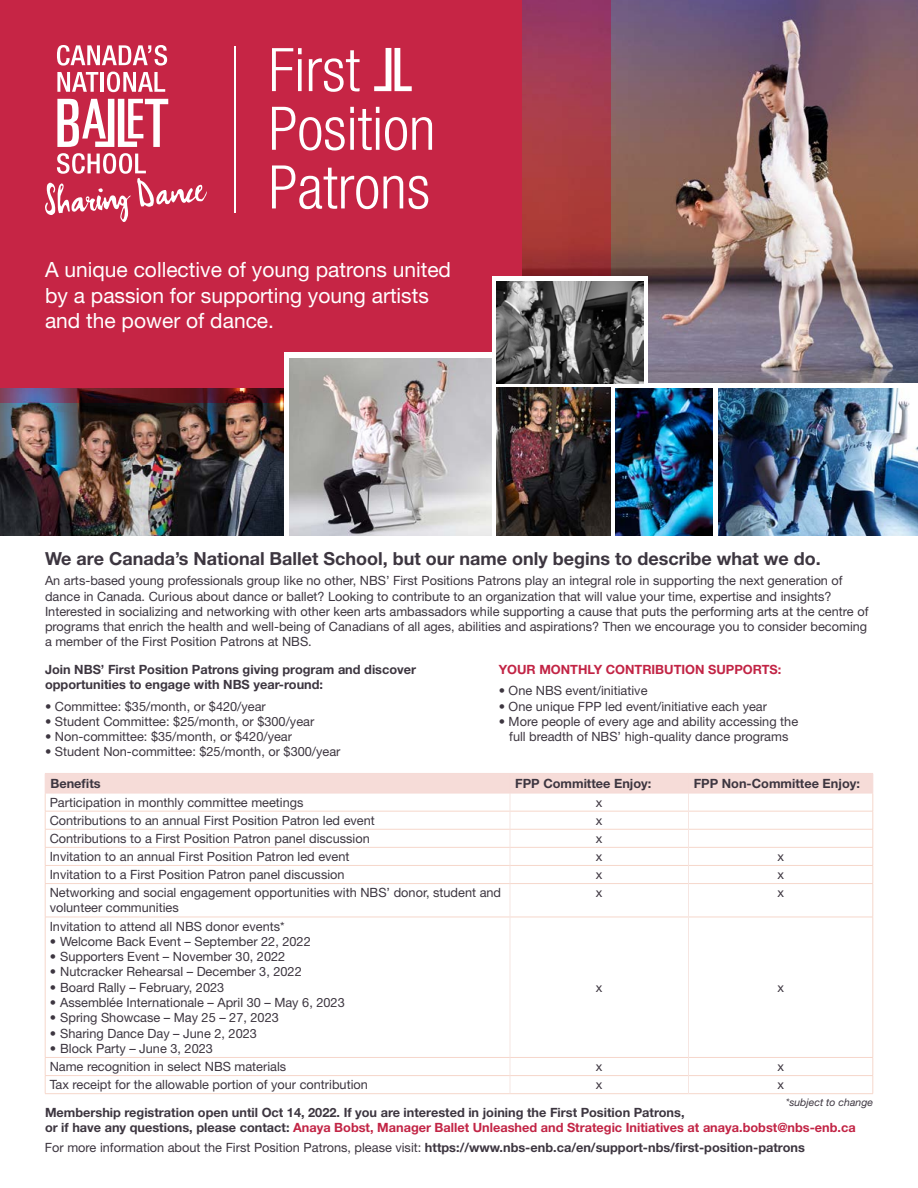
<style>
.page{position:relative;width:918px;height:1188px;background:#fff}
.page>*{position:absolute;margin:0;border:0;box-sizing:border-box;transform-origin:0 0}
.t1{font:21px/25.2px "Helvetica Neue LT Std";color:#fff}
.t2{font:700 18px "Helvetica Neue LT Std";color:#3d3640}
.t3{font:12.75px/15.3px "Helvetica Neue LT Std";color:#3d3640}
.t4{font:700 12.75px/15.3px "Helvetica Neue LT Std";color:#3d3640}
.t5{font:700 12.75px "Helvetica Neue LT Std";color:#c22445}
.t6{font:italic 10.5px "Helvetica Neue LT Std";color:#3d3640}
.s1{color:#c22445}
.s2{font-weight:400}
</style>
<div class="page">
<img style="left:610px;top:0;width:308px;height:383px">
<img style="left:0;top:403px;width:284px;height:133px">
<svg style="left:0;top:0;width:610px;height:403px;background:#be2845"></svg>
<div style="left:285px;top:352px;width:210px;height:200px;background:#fff"></div>
<svg style="left:492px;top:277px;width:156px;height:221px"></svg>
<svg style="left:57px;top:45px;width:110px;height:21px"></svg>
<svg style="left:57px;top:72px;width:41px;height:20px"></svg>
<hr style="left:101px;top:72px;width:3px;height:20px;background:#fff">
<svg style="left:107px;top:72px;width:58px;height:20px"></svg>
<svg style="left:45px;top:153px;width:162px;height:69px;background:#d04e68"></svg>
<svg style="left:57px;top:99px;width:111px;height:48px"></svg>
<hr style="left:234px;top:47px;width:2px;height:166px;background:#fff">
<svg style="left:374px;top:48px;width:38px;height:43px"></svg>
<svg style="left:272px;top:48px;width:30px;height:43px"></svg>
<svg style="left:309px;top:50px;width:51px;height:42px"></svg>
<svg style="left:272px;top:107px;width:107px;height:43px"></svg>
<svg style="left:385px;top:117px;width:47px;height:33px"></svg>
<svg style="left:272px;top:165px;width:106px;height:44px"></svg>
<svg style="left:384px;top:176px;width:19px;height:32px"></svg>
<svg style="left:409px;top:176px;width:19px;height:33px"></svg>
<img style="left:289px;top:358px;width:203px;height:178px">
<img style="left:718px;top:388px;width:200px;height:148px">
<img style="left:496px;top:388px;width:114px;height:148px">
<img style="left:496px;top:281px;width:147px;height:102px">
<img style="left:615px;top:388px;width:97px;height:148px">
<hr style="left:45px;top:883px;width:465px;height:1px;background:#f6d7cb">
<hr style="left:45px;top:884px;width:1px;height:33px;background:#f6d7cb">
<hr style="left:510px;top:883px;width:178px;height:1px;background:#f6d7cb">
<hr style="left:688px;top:883px;width:185px;height:1px;background:#f6d7cb">
<hr style="left:873px;top:884px;width:1px;height:33px;background:#f6d7cb">
<hr style="left:45px;top:917px;width:465px;height:1px;background:#f6d7cb">
<hr style="left:45px;top:917px;width:1px;height:140px;background:#f6d7cb">
<hr style="left:510px;top:917px;width:178px;height:1px;background:#f6d7cb">
<hr style="left:688px;top:917px;width:185px;height:1px;background:#f6d7cb">
<hr style="left:873px;top:917px;width:1px;height:140px;background:#f6d7cb">
<hr style="left:45px;top:1057px;width:465px;height:1px;background:#f6d7cb">
<hr style="left:510px;top:1057px;width:178px;height:1px;background:#f6d7cb">
<hr style="left:688px;top:1057px;width:185px;height:1px;background:#f6d7cb">
<hr style="left:45px;top:1075px;width:465px;height:1px;background:#f6d7cb">
<svg style="left:45px;top:1058px;width:1px;height:35px"></svg>
<hr style="left:510px;top:1075px;width:178px;height:1px;background:#f6d7cb">
<hr style="left:688px;top:1075px;width:185px;height:1px;background:#f6d7cb">
<svg style="left:873px;top:1058px;width:1px;height:35px"></svg>
<hr style="left:45px;top:1093px;width:465px;height:1px;background:#f6d7cb">
<hr style="left:510px;top:1093px;width:178px;height:1px;background:#f6d7cb">
<hr style="left:688px;top:1093px;width:185px;height:1px;background:#f6d7cb">
<hr style="left:510px;top:884px;width:1px;height:33px;background:#f6e6e2">
<hr style="left:688px;top:884px;width:1px;height:33px;background:#f6e6e2">
<hr style="left:510px;top:917px;width:1px;height:140px;background:#f6e6e2">
<hr style="left:688px;top:917px;width:1px;height:140px;background:#f6e6e2">
<svg style="left:510px;top:1058px;width:1px;height:35px"></svg>
<svg style="left:688px;top:1058px;width:1px;height:35px"></svg>
<svg style="left:45px;top:773px;width:829px;height:110px"></svg>
<hr style="left:45px;top:793px;width:465px;height:1px;background:#f6dbd7">
<hr style="left:510px;top:793px;width:178px;height:1px;background:#f6dbd7">
<hr style="left:688px;top:793px;width:185px;height:1px;background:#f6dbd7">
<h1 class="t1" style="left:45px;top:257px;width:408px">A unique collective of young patrons united by a passion for supporting young artists and the power of dance.</h1>
<h2 class="t2" style="left:45px;top:548px;width:777px">We are Canada’s National Ballet School, but our name only begins to describe what we do.</h2>
<p class="t3" style="left:45px;top:573px;width:825px">An arts-based young professionals group like no other, NBS’ First Positions Patrons play an integral role in supporting the next generation of dance in Canada. Curious about dance or ballet? Looking to contribute to an organization that will value your time, expertise and insights?<br>Interested in socializing and networking with other keen arts ambassadors while supporting a cause that puts the performing arts at the centre of programs that enrich the health and well-being of Canadians of all ages, abilities and aspirations? Then we encourage you to consider becoming a member of the First Position Patrons at NBS.</p>
<p class="t4" style="left:45px;top:661px;width:373px">Join NBS’ First Position Patrons giving program and discover opportunities to engage with NBS year-round:</p>
<p class="t3" style="left:45px;top:698px;width:222px">• Committee: $35/month, or $420/year</p>
<p class="t3" style="left:45px;top:713px;width:271px">• Student Committee: $25/month, or $300/year</p>
<p class="t3" style="left:45px;top:729px;width:249px">• Non-committee: $35/month, or $420/year</p>
<p class="t3" style="left:45px;top:744px;width:297px">• Student Non-committee: $25/month, or $300/year</p>
<p class="t5" style="left:499px;top:661px;width:284px">YOUR MONTHLY CONTRIBUTION SUPPORTS:</p>
<p class="t3" style="left:499px;top:683px;width:150px">• One NBS event/initiative</p>
<p class="t3" style="left:499px;top:698px;width:270px">• One unique FPP led event/initiative each year</p>
<p class="t3" style="left:499px;top:713px;width:301px;text-align:center">• More people of every age and ability accessing the full breadth of NBS’ high-quality dance programs</p>
<p class="t4" style="left:50px;top:775px;width:52px">Benefits</p>
<p class="t4" style="left:515px;top:775px;width:138px">FPP Committee Enjoy:</p>
<p class="t4" style="left:694px;top:775px;width:168px">FPP Non-Committee Enjoy:</p>
<p class="t3" style="left:50px;top:794px;width:255px">Participation in monthly committee meetings</p>
<p class="t3" style="left:596px;top:794px;width:8px">x</p>
<p class="t3" style="left:50px;top:812px;width:327px">Contributions to an annual First Position Patron led event</p>
<p class="t3" style="left:596px;top:812px;width:8px">x</p>
<p class="t3" style="left:50px;top:831px;width:322px">Contributions to a First Position Patron panel discussion</p>
<p class="t3" style="left:596px;top:831px;width:8px">x</p>
<p class="t3" style="left:50px;top:849px;width:301px">Invitation to an annual First Position Patron led event</p>
<p class="t3" style="left:596px;top:849px;width:8px">x</p>
<p class="t3" style="left:777px;top:849px;width:8px">x</p>
<p class="t3" style="left:50px;top:867px;width:296px">Invitation to a First Position Patron panel discussion</p>
<p class="t3" style="left:596px;top:867px;width:8px">x</p>
<p class="t3" style="left:777px;top:867px;width:8px">x</p>
<p class="t3" style="left:50px;top:885px;width:453px">Networking and social engagement opportunities with NBS’ donor, student and volunteer communities</p>
<p class="t3" style="left:596px;top:885px;width:8px">x</p>
<p class="t3" style="left:777px;top:885px;width:8px">x</p>
<p class="t3" style="left:50px;top:918px;width:236px">Invitation to attend all NBS donor events*</p>
<p class="t3" style="left:50px;top:934px;width:263px">• Welcome Back Event – September 22, 2022</p>
<p class="t3" style="left:50px;top:949px;width:237px">• Supporters Event – November 30, 2022</p>
<p class="t3" style="left:50px;top:964px;width:254px">• Nutcracker Rehearsal – December 3, 2022</p>
<p class="t3" style="left:50px;top:979px;width:176px">• Board Rally – February, 2023</p>
<p class="t3" style="left:50px;top:995px;width:297px">• Assemblée Internationale – April 30 – May 6, 2023</p>
<p class="t3" style="left:50px;top:1010px;width:231px">• Spring Showcase – May 25 – 27, 2023</p>
<p class="t3" style="left:50px;top:1025px;width:209px">• Sharing Dance Day – June 2, 2023</p>
<p class="t3" style="left:50px;top:1041px;width:165px">• Block Party – June 3, 2023</p>
<p class="t3" style="left:596px;top:979px;width:8px">x</p>
<p class="t3" style="left:777px;top:979px;width:8px">x</p>
<p class="t3" style="left:50px;top:1059px;width:238px">Name recognition in select NBS materials</p>
<p class="t3" style="left:596px;top:1059px;width:8px">x</p>
<p class="t3" style="left:777px;top:1059px;width:8px">x</p>
<p class="t3" style="left:50px;top:1077px;width:320px">Tax receipt for the allowable portion of your contribution</p>
<p class="t3" style="left:596px;top:1077px;width:8px">x</p>
<p class="t3" style="left:777px;top:1077px;width:8px">x</p>
<p class="t6" style="left:786px;top:1096px;width:89px">*subject to change</p>
<p class="t4" style="left:45px;top:1104px;width:812px">Membership registration open until Oct 14, 2022. If you are interested in joining the First Position Patrons,<br>or if have any questions, please contact: <span class="s1">Anaya Bobst, Manager Ballet Unleashed and Strategic Initiatives at anaya.bobst@nbs-enb.ca</span></p>
<p class="t4" style="left:45px;top:1140px;width:761px"><span class="s2">For more information about the First Position Patrons, please visit:</span> https://www.nbs-enb.ca/en/support-nbs/first-position-patrons</p>
</div>
